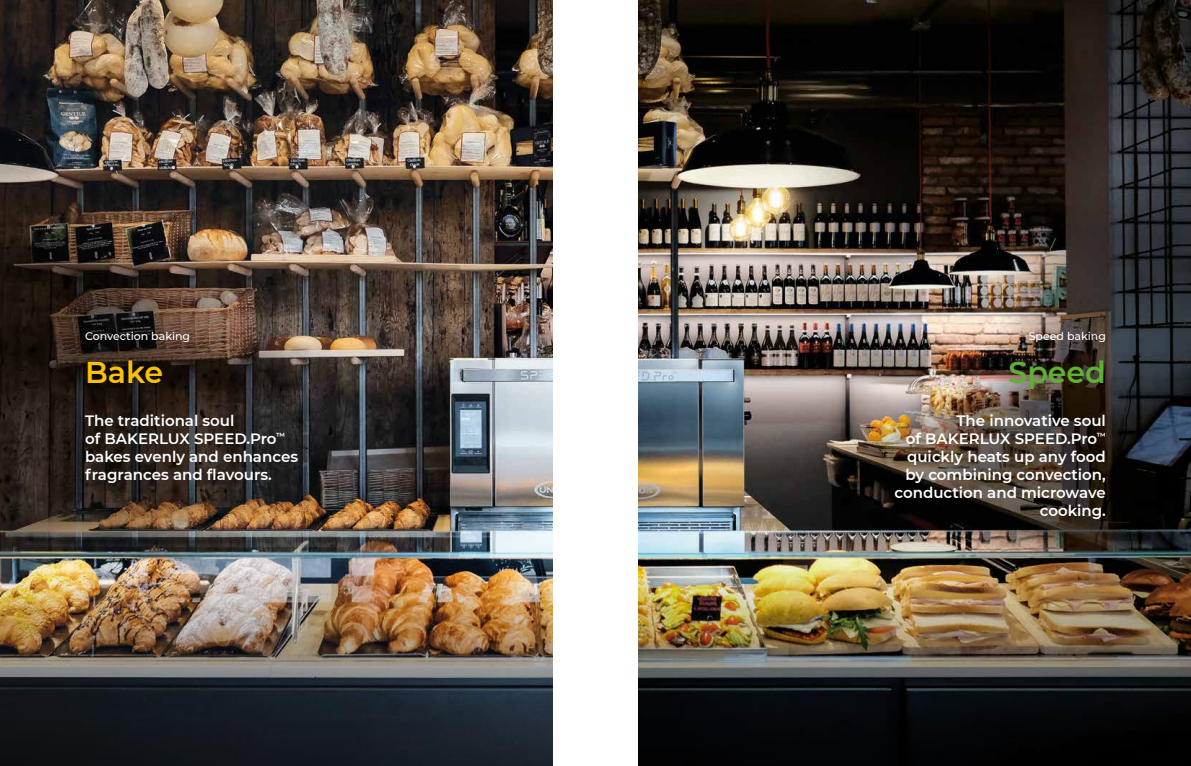
<style>
.page{position:relative;width:1191px;height:766px;background:#fff}
.page>*{position:absolute;margin:0;border:0;box-sizing:border-box;transform-origin:0 0}
.t1{font:600 30px "Montserrat";color:#5eb132}
.t2{font:600 30px "Montserrat";color:#fdc100}
.t3{font:600 15px/18px "Montserrat";color:#fff}
.t4{font:500 11px "Montserrat";color:#fff}
</style>
<div class="page">
<img style="left:0;top:0;width:553px;height:383px">
<img style="left:638px;top:0;width:553px;height:383px">
<img style="left:0;top:383px;width:553px;height:382px">
<img style="left:638px;top:383px;width:553px;height:382px">
<p class="t4" style="left:85px;top:328px;width:107px">Convection baking</p>
<p class="t4" style="left:1028px;top:328px;width:79px">Speed baking</p>
<h1 class="t2" style="left:85px;top:351px;width:80px">Bake</h1>
<h1 class="t1" style="left:1008px;top:351px;width:99px">Speed</h1>
<p class="t3" style="left:85px;top:411px;width:214px">The traditional soul<br>of BAKERLUX SPEED.Pro<sup>™ </sup>bakes evenly and enhances fragrances and flavours.</p>
<p class="t3" style="left:894px;top:411px;width:213px;text-align:right">The innovative soul<br>of BAKERLUX SPEED.Pro<sup>™ </sup>quickly heats up any food by combining convection, conduction and microwave cooking.</p>
</div>
